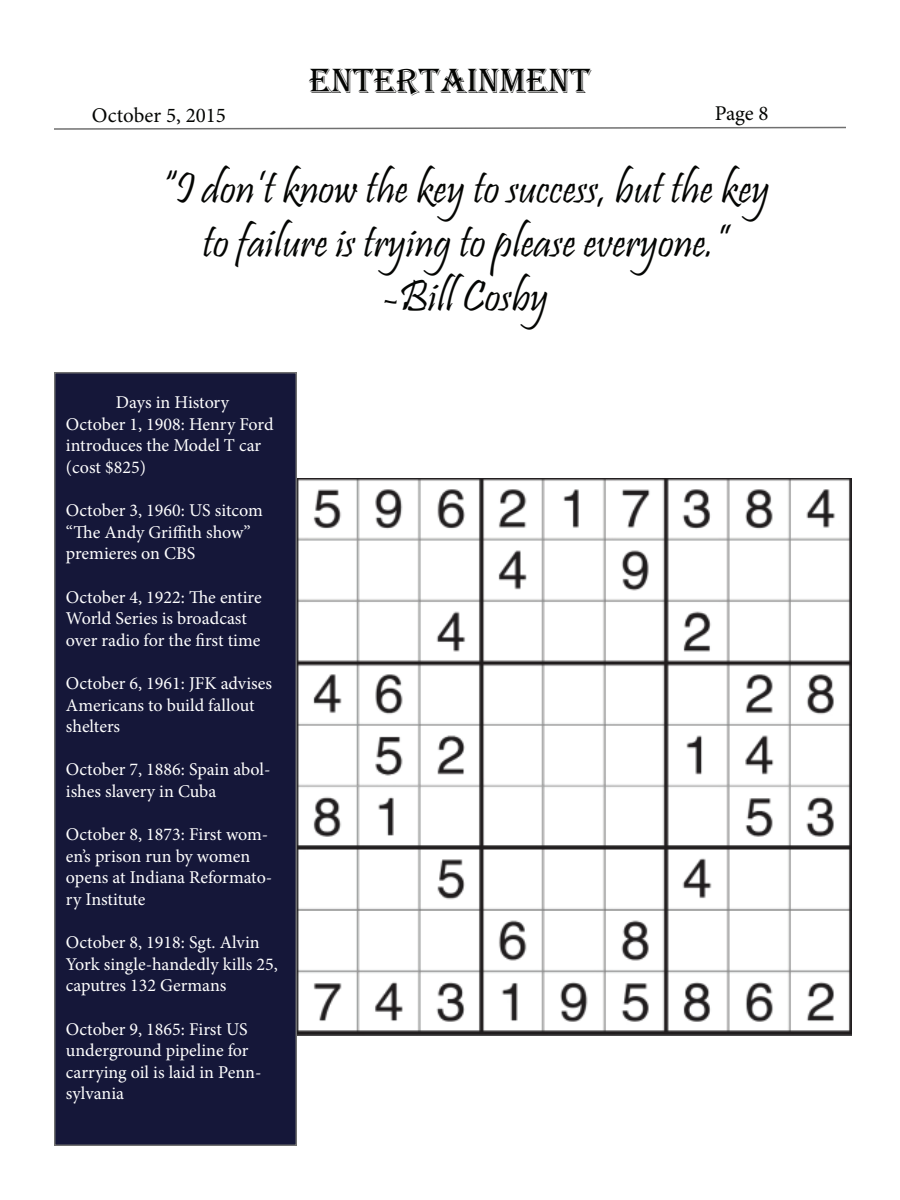
<style>
.page{position:relative;width:900px;height:1200px;background:#fff}
.page>*{position:absolute;margin:0;border:0;box-sizing:border-box;transform-origin:0 0}
.t1{font:45px/54px "Pristina";color:#040503;text-align:center}
.t2{font:36px "Algerian";color:#040503}
.t3{font:21px "Minion Pro";color:#040503}
.t4{font:18px/21.6px "Minion Pro";color:#fff}
</style>
<div class="page">
<svg style="left:54px;top:126px;width:792px;height:4px"></svg>
<div style="left:54px;top:372px;width:243px;height:774px;background:#151739;border:2px solid #707070"></div>
<img style="left:297px;top:478px;width:554px;height:558px">
<h2 class="t2" style="left:309px;top:62px;width:263px">ENTERTAINMENT</h2>
<p class="t3" style="left:92px;top:101px;width:136px">October 5, 2015</p>
<p class="t3" style="left:715px;top:100px;width:55px">Page 8</p>
<h1 class="t1" style="left:161px;top:166px;width:610px">“I don’t know the key to success, but the key to failure is trying to please everyone.”<br>-Bill Cosby</h1>
<p class="t4" style="left:66px;top:392px;width:209px;text-indent:50px">Days in History<br>October 1, 1908: Henry Ford introduces the Model T car (cost $825)</p>
<p class="t4" style="left:66px;top:500px;width:198px">October 3, 1960: US sitcom “The Andy Griffith show” premieres on CBS</p>
<p class="t4" style="left:66px;top:586px;width:197px">October 4, 1922: The entire<br>World Series is broadcast over radio for the first time</p>
<p class="t4" style="left:66px;top:673px;width:208px">October 6, 1961: JFK advises<br>Americans to build fallout shelters</p>
<p class="t4" style="left:66px;top:759px;width:206px">October 7, 1886: Spain abol&shy;ishes slavery in Cuba</p>
<p class="t4" style="left:66px;top:824px;width:208px">October 8, 1873: First wom&shy;en’s prison run by women opens at Indiana Reformato&shy;ry Institute</p>
<p class="t4" style="left:66px;top:932px;width:213px">October 8, 1918: Sgt. Alvin<br>York single-handedly kills 25, caputres 132 Germans</p>
<p class="t4" style="left:66px;top:1018px;width:197px">October 9, 1865: First US underground pipeline for carrying oil is laid in Penn&shy;sylvania</p>
</div>
